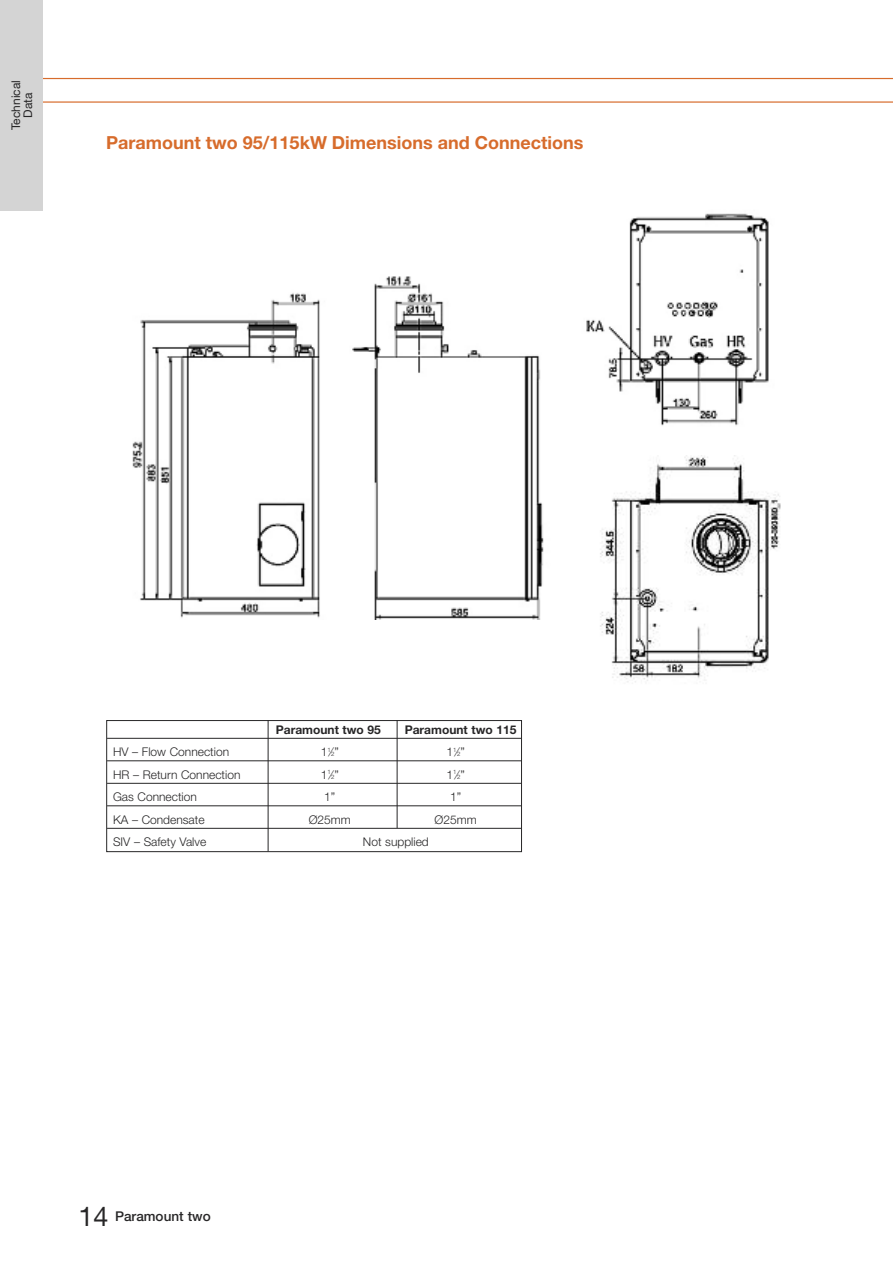
<style>
.page{position:relative;width:893px;height:1263px;background:#fff}
.page>*{position:absolute;margin:0;border:0;box-sizing:border-box;transform-origin:0 0}
.t1{font:700 18px "Helvetica Neue";color:#d76c2c}
.t2{font:500 13.5px "Helvetica Neue";color:#272627}
.t3{font:300 12px "Helvetica Neue";color:#272627}
.t4{font:700 12px "Helvetica Neue";color:#272627}
.t5{font:12px/12px "Helvetica Neue";color:#272627;text-align:center}
.s1{font-size:6px}
.s2{font-weight:400;font-size:27px}
</style>
<div class="page">
<hr style="left:0;top:78px;width:893px;height:1px;background:#d76c2c">
<hr style="left:0;top:101px;width:893px;height:2px;background:#d76c2c">
<img style="left:132px;top:276px;width:412px;height:344px">
<img style="left:586px;top:213px;width:183px;height:213px">
<img style="left:600px;top:455px;width:181px;height:227px">
<div style="left:106px;top:720px;width:416px;height:132px;border:1px solid #272627"></div>
<hr style="left:107px;top:738px;width:414px;height:1px;background:#272627">
<hr style="left:107px;top:760px;width:414px;height:1px;background:#272627">
<hr style="left:107px;top:783px;width:414px;height:1px;background:#272627">
<hr style="left:107px;top:805px;width:414px;height:1px;background:#272627">
<hr style="left:107px;top:828px;width:414px;height:1px;background:#272627">
<hr style="left:268px;top:720px;width:1px;height:131px;background:#272627">
<hr style="left:397px;top:720px;width:1px;height:108px;background:#272627">
<div style="left:0;top:0;width:43px;height:210px;background:#d4d4d4"></div>
<p class="t5" style="left:11px;top:130px;width:51px;rotate:-90deg">Technical<br>Data</p>
<h1 class="t1" style="left:106px;top:136px;width:479px">Paramount two 95/115kW Dimensions and Connections</h1>
<p class="t4" style="left:276px;top:725px;width:107px">Paramount two 95</p>
<p class="t4" style="left:405px;top:725px;width:113px">Paramount two 115</p>
<p class="t3" style="left:113px;top:748px;width:118px">HV – Flow Connection</p>
<p class="t3" style="left:321px;top:748px;width:20px">1<sup>1</sup>⁄<span class="s1">2</span>”</p>
<p class="t3" style="left:447px;top:748px;width:20px">1<sup>1</sup>⁄<span class="s1">2</span>”</p>
<p class="t3" style="left:113px;top:770px;width:129px">HR – Return Connection</p>
<p class="t3" style="left:321px;top:770px;width:20px">1<sup>1</sup>⁄<span class="s1">2</span>”</p>
<p class="t3" style="left:447px;top:770px;width:20px">1<sup>1</sup>⁄<span class="s1">2</span>”</p>
<p class="t3" style="left:113px;top:793px;width:85px">Gas Connection</p>
<p class="t3" style="left:324px;top:793px;width:13px">1”</p>
<p class="t3" style="left:450px;top:793px;width:13px">1”</p>
<p class="t3" style="left:113px;top:815px;width:93px">KA – Condensate</p>
<p class="t3" style="left:309px;top:815px;width:44px">Ø25mm</p>
<p class="t3" style="left:435px;top:815px;width:44px">Ø25mm</p>
<p class="t3" style="left:113px;top:838px;width:95px">SIV – Safety Valve</p>
<p class="t3" style="left:363px;top:838px;width:67px">Not supplied</p>
<p class="t2" style="left:78px;top:1212px;width:134px"><span class="s2">14</span> Paramount two</p>
</div>
